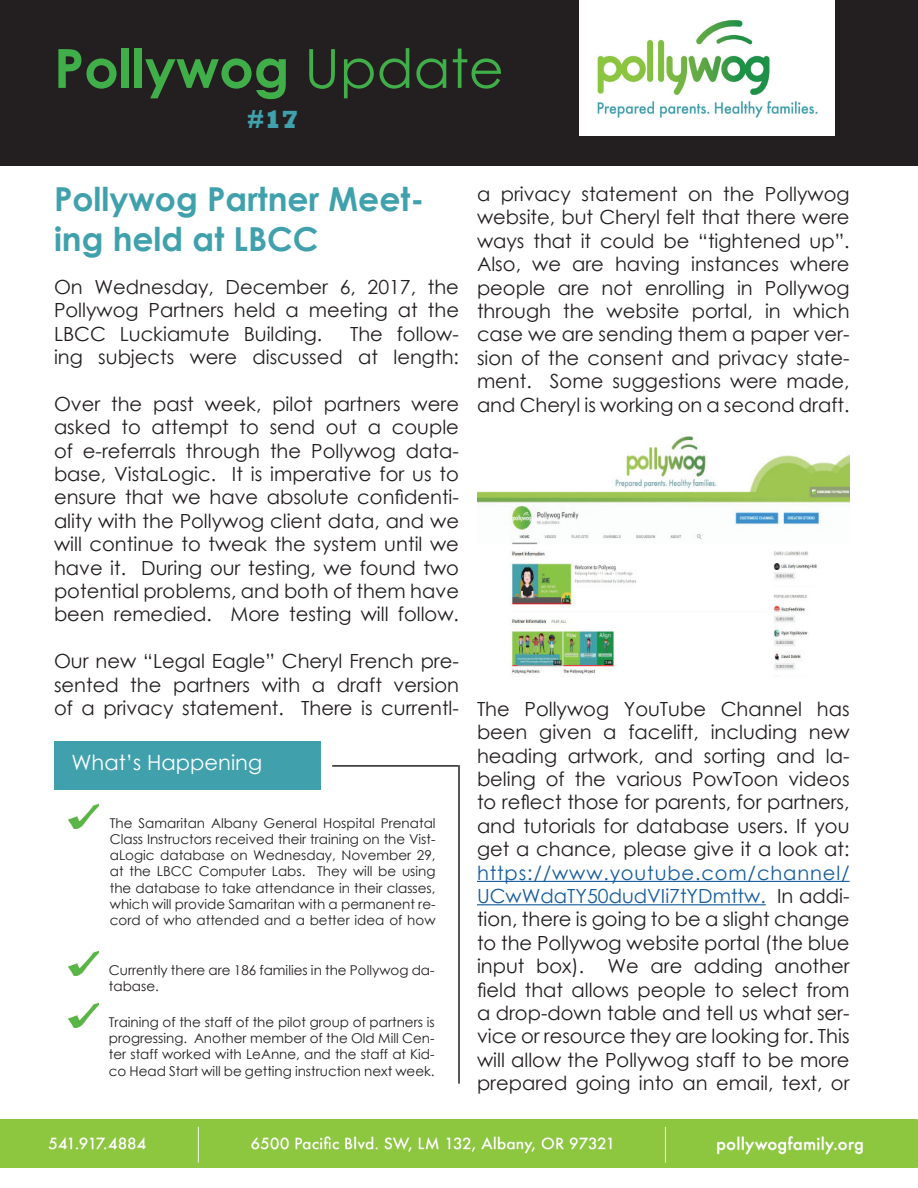
<style>
.page{position:relative;width:918px;height:1188px;background:#fff}
.page>*{position:absolute;margin:0;border:0;box-sizing:border-box;transform-origin:0 0}
.t1{font:700 54px "Century Gothic";color:#40ae49}
.t2{font:700 33px/39.6px "Century Gothic";color:#40a1ad}
.t3{font:800 25.5px "Rockwell";color:#40a1ad}
.t4{font:21px "Century Gothic";color:#fff}
.t5{font:19.5px/23.4px "Century Gothic";color:#231f20;text-align:justify}
.t6{font:13.5px/16.2px "Century Gothic";color:#231f20;text-align:justify}
.s1{font-weight:400}
.s2{color:#175d9e}
</style>
<div class="page">
<div style="left:0;top:0;width:918px;height:166px;background:#231f20"></div>
<img style="left:580px;top:0;width:255px;height:136px">
<hr style="left:477px;top:881px;width:373px;height:1px;background:#175d9e">
<hr style="left:477px;top:904px;width:289px;height:1px;background:#175d9e">
<div style="left:54px;top:742px;width:266px;height:48px;background:#40a1ad"></div>
<hr style="left:332px;top:765px;width:126px;height:2px;background:#231f20">
<hr style="left:458px;top:765px;width:2px;height:319px;background:#231f20">
<img style="left:68px;top:804px;width:31px;height:25px">
<img style="left:68px;top:951px;width:31px;height:25px">
<img style="left:68px;top:1003px;width:31px;height:25px">
<img style="left:477px;top:436px;width:373px;height:238px">
<img style="left:0;top:1119px;width:917px;height:49px">
<h1 class="t1" style="left:54px;top:27px;width:451px">Pollywog <span class="s1">Update</span></h1>
<h3 class="t3" style="left:247px;top:105px;width:54px">#17</h3>
<h2 class="t2" style="left:54px;top:178px;width:372px">Pollywog Partner Meet&shy;ing held at LBCC</h2>
<p class="t5" style="left:54px;top:275px;width:407px">On Wednesday, December 6, 2017, the Pollywog Partners held a meeting at the LBCC Luckiamute Building.</p>
<p class="t5" style="left:54px;top:322px;width:407px;text-align:right">The follow-<br>ing subjects were discussed at length:</p>
<p class="t5" style="left:54px;top:392px;width:407px">Over the past week, pilot partners were asked to attempt to send out a couple of e-referrals through the Pollywog data&shy;base, VistaLogic. It is imperative for us to ensure that we have absolute confidenti&shy;ality with the Pollywog client data, and we will continue to tweak the system until we have it. During our testing, we found two potential problems, and both of them have been remedied. More testing will follow.</p>
<p class="t5" style="left:54px;top:649px;width:407px">Our new “Legal Eagle” Cheryl French pre&shy;sented the partners with a draft version of a privacy statement. There is currentl-</p>
<p class="t4" style="left:71px;top:748px;width:192px">What’s Happening</p>
<p class="t6" style="left:110px;top:815px;width:327px">The Samaritan Albany General Hospital Prenatal Class Instructors received their training on the Vist&shy;aLogic database on Wednesday, November 29, at the LBCC Computer Labs. They will be using the database to take attendance in their classes, which will provide Samaritan with a permanent re&shy;cord of who attended and a better idea of how</p>
<p class="t6" style="left:109px;top:962px;width:327px">Currently there are 186 families in the Pollywog da&shy;tabase.</p>
<p class="t6" style="left:109px;top:1014px;width:327px">Training of the staff of the pilot group of partners is progressing. Another member of the Old Mill Cen&shy;ter staff worked with LeAnne, and the staff at Kid&shy;co Head Start will be getting instruction next week.</p>
<p class="t5" style="left:477px;top:182px;width:374px">a privacy statement on the Pollywog website, but Cheryl felt that there were ways that it could be “tightened up”.<br>Also, we are having instances where people are not enrolling in Pollywog through the website portal, in which case we are sending them a paper ver&shy;sion of the consent and privacy state&shy;ment. Some suggestions were made, and Cheryl is working on a second draft.</p>
<p class="t5" style="left:477px;top:697px;width:374px">The Pollywog YouTube Channel has been given a facelift, including new heading artwork, and sorting and la&shy;beling of the various PowToon videos to reflect those for parents, for partners, and tutorials for database users. If you get a chance, please give it a look at:</p>
<p class="t5" style="left:477px;top:860px;width:374px"><span class="s2">https://www.youtube.com/channel/ UCwWdaTY50dudVIi7tYDmttw.</span> In addi&shy;tion, there is going to be a slight change to the Pollywog website portal (the blue input box). We are adding another field that allows people to select from a drop-down table and tell us what ser&shy;vice or resource they are looking for. This will allow the Pollywog staff to be more prepared going into an email, text, or</p>
</div>
